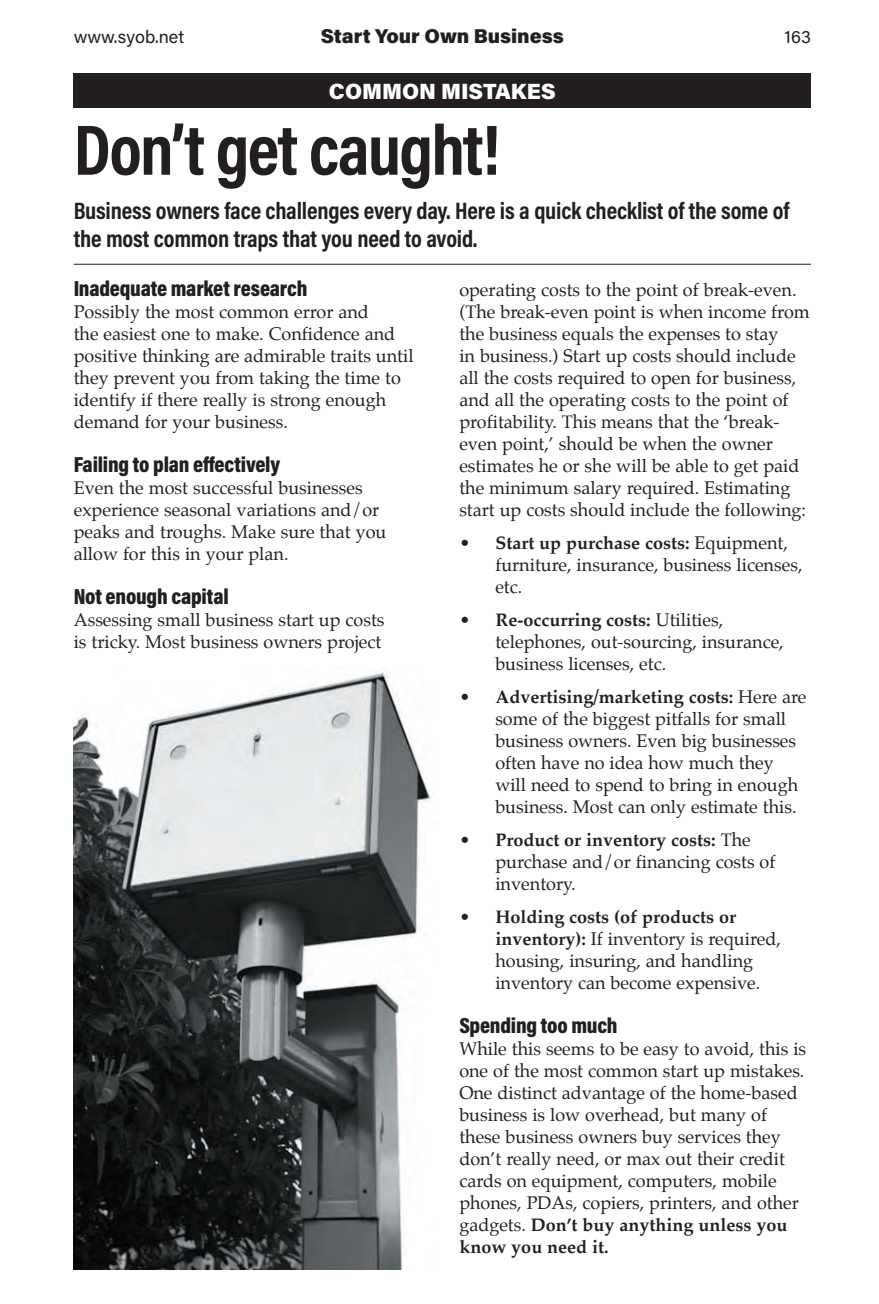
<style>
.page{position:relative;width:879px;height:1304px;background:#fff}
.page>*{position:absolute;margin:0;border:0;box-sizing:border-box;transform-origin:0 0}
._2-header2{font:700 72px "Acumin Pro Cond";letter-spacing:-.025em;color:#231f20}
._4-standfirst{font:700 24px/28px "Acumin Pro Cond";letter-spacing:-.01em;color:#231f20}
._7-header4Sub{font:900 22px "Acumin Pro Cond";letter-spacing:-.01em;color:#231f20}
._8-textUnderSub8{font:900 22px "Acumin Pro Cond";letter-spacing:-.01em;color:#231f20}
._1-header1WOB{font:900 22px "Acumin Pro";color:#fff}
.t1{font:900 20px "Acumin Pro";color:#231f20}
._8-textUnderSub8-2{font:18px/22px "Palatino";color:#231f20}
.t2{font:18px "Acumin Pro";color:#231f20}
.s1{font-weight:700}
</style>
<div class="page">
<hr style="left:74px;top:264px;width:737px;height:1px;background:#231f20">
<img style="left:73px;top:667px;width:358px;height:603px">
<div style="left:74px;top:74px;width:737px;height:34px;background:#231f20"></div>
<p class="t2" style="left:74px;top:24px;width:112px">www.syob.net</p>
<p class="t1" style="left:321px;top:22px;width:245px">Start Your Own Business</p>
<p class="t2" style="left:784px;top:24px;width:28px">163</p>
<p class="_1-header1WOB" style="left:329px;top:76px;width:228px">COMMON MISTAKES</p>
<p class="_2-header2" style="left:74px;top:102px;width:428px">Don’t get caught!</p>
<p class="_4-standfirst" style="left:74px;top:196px;width:717px">Business owners face challenges every day. Here is a quick checklist of the some of the most common traps that you need to avoid.</p>
<p class="_7-header4Sub" style="left:74px;top:274px;width:235px">Inadequate market research</p>
<p class="_8-textUnderSub8-2" style="left:74px;top:301px;width:341px">Possibly the most common error and<br>the easiest one to make. Confidence and positive thinking are admirable traits until they prevent you from taking the time to identify if there really is strong enough demand for your business.</p>
<p class="_7-header4Sub" style="left:74px;top:450px;width:208px">Failing to plan effectively</p>
<p class="_8-textUnderSub8-2" style="left:74px;top:477px;width:314px">Even the most successful businesses experience seasonal variations and/or peaks and troughs. Make sure that you allow for this in your plan.</p>
<p class="_8-textUnderSub8" style="left:74px;top:582px;width:157px">Not enough capital</p>
<p class="_8-textUnderSub8-2" style="left:74px;top:609px;width:312px">Assessing small business start up costs is tricky. Most business owners project</p>
<p class="_8-textUnderSub8-2" style="left:459px;top:279px;width:352px">operating costs to the point of break-even. (The break-even point is when income from the business equals the expenses to stay<br>in business.) Start up costs should include all the costs required to open for business, and all the operating costs to the point of profitability. This means that the ‘break&shy;even point,’ should be when the owner estimates he or she will be able to get paid the minimum salary required. Estimating start up costs should include the following:</p>
<p class="_8-textUnderSub8-2" style="left:495px;top:532px;width:309px;text-indent:-36px">• <span class="s1">Start up purchase costs:</span> Equipment, furniture, insurance, business licenses, etc.</p>
<p class="_8-textUnderSub8-2" style="left:495px;top:609px;width:290px;text-indent:-36px">• <span class="s1">Re-occurring costs:</span> Utilities, telephones, out-sourcing, insurance, business licenses, etc.</p>
<p class="_8-textUnderSub8-2" style="left:495px;top:686px;width:313px;text-indent:-36px">• <span class="s1">Advertising/marketing costs:</span> Here are some of the biggest pitfalls for small business owners. Even big businesses often have no idea how much they will need to spend to bring in enough business. Most can only estimate this.</p>
<p class="_8-textUnderSub8-2" style="left:495px;top:829px;width:281px;text-indent:-36px">• <span class="s1">Product or inventory costs:</span> The purchase and/or financing costs of inventory.</p>
<p class="_8-textUnderSub8-2" style="left:495px;top:906px;width:287px;text-indent:-36px">• <span class="s1">Holding costs (of products or inventory):</span> If inventory is required, housing, insuring, and handling inventory can become expensive.</p>
<p class="_7-header4Sub" style="left:459px;top:1011px;width:160px">Spending too much</p>
<p class="_8-textUnderSub8-2" style="left:459px;top:1038px;width:348px">While this seems to be easy to avoid, this is one of the most common start up mistakes.<br>One distinct advantage of the home-based business is low overhead, but many of these business owners buy services they don’t really need, or max out their credit cards on equipment, computers, mobile phones, PDAs, copiers, printers, and other gadgets. <span class="s1">Don’t buy anything unless you know you need it.</span></p>
</div>
